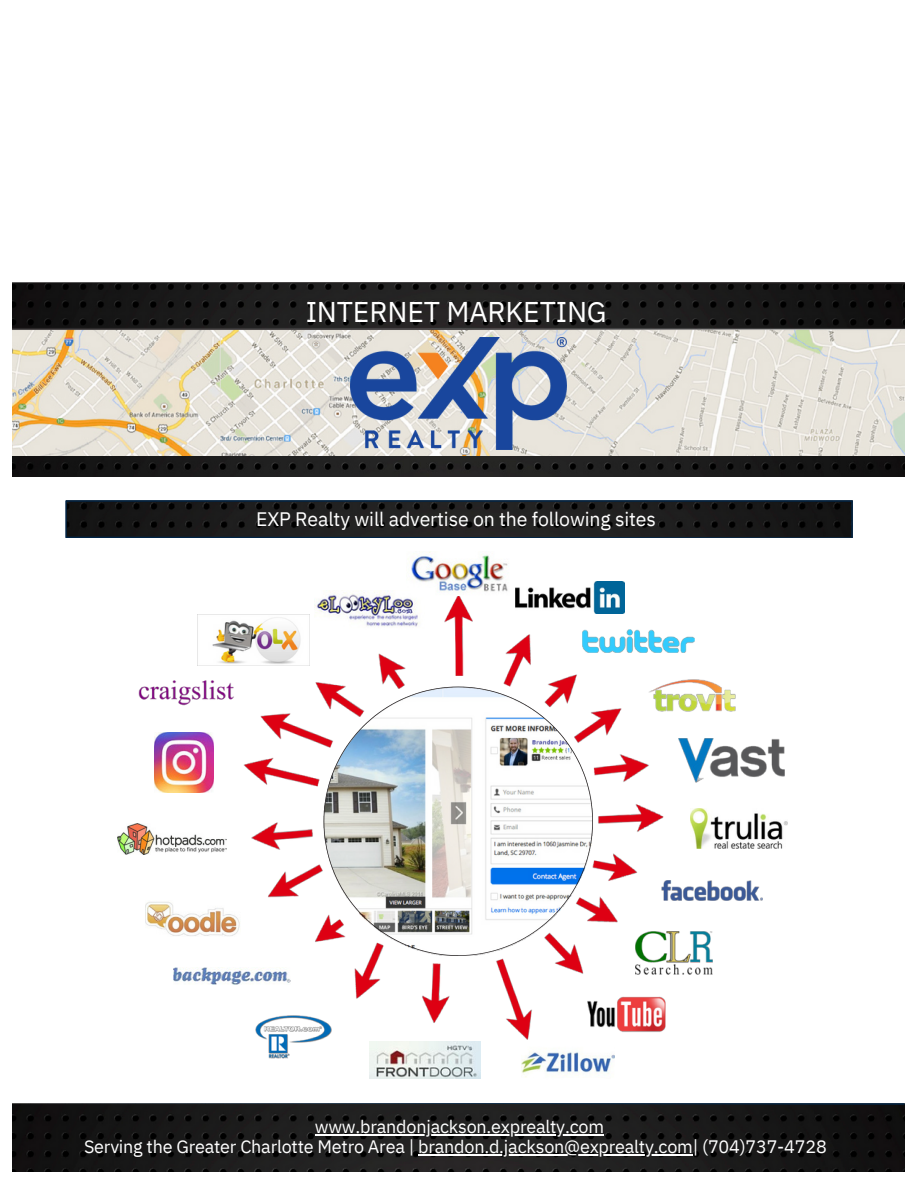
<style>
.page{position:relative;width:918px;height:1188px;background:#fff}
.page>*{position:absolute;margin:0;border:0;box-sizing:border-box;transform-origin:0 0}
.t1{font:28.5px "IBM Plex Sans";letter-spacing:-.005em;color:#fff}
.t2{font:19.5px "IBM Plex Sans";letter-spacing:-.005em;color:#fff}
.t3{font:18px/20.2px "IBM Plex Sans";letter-spacing:-.01em;color:#fff;text-align:center}
</style>
<div class="page">
<img style="left:12px;top:284px;width:892px;height:193px">
<svg style="left:12px;top:282px;width:892px;height:2px;background:#353334"></svg>
<svg style="left:12px;top:328px;width:892px;height:2px;background:#555353"></svg>
<svg style="left:65px;top:500px;width:788px;height:38px;background:#1a1c1e"></svg>
<img style="left:324px;top:687px;width:269px;height:268px">
<img style="left:445px;top:596px;width:28px;height:80px">
<img style="left:486px;top:634px;width:45px;height:59px">
<img style="left:531px;top:674px;width:46px;height:45px">
<img style="left:564px;top:686px;width:58px;height:71px">
<img style="left:592px;top:743px;width:57px;height:49px">
<img style="left:598px;top:804px;width:66px;height:28px">
<img style="left:589px;top:842px;width:49px;height:39px">
<img style="left:568px;top:881px;width:50px;height:42px">
<img style="left:531px;top:919px;width:72px;height:55px">
<img style="left:480px;top:953px;width:71px;height:100px">
<img style="left:422px;top:963px;width:28px;height:60px">
<img style="left:353px;top:936px;width:48px;height:63px">
<img style="left:315px;top:904px;width:38px;height:51px">
<img style="left:268px;top:850px;width:63px;height:70px">
<img style="left:251px;top:822px;width:62px;height:38px">
<img style="left:260px;top:713px;width:78px;height:52px">
<img style="left:298px;top:661px;width:75px;height:71px">
<img style="left:357px;top:653px;width:61px;height:46px">
<img style="left:411px;top:552px;width:97px;height:40px">
<img style="left:515px;top:582px;width:109px;height:31px">
<img style="left:583px;top:630px;width:111px;height:22px">
<img style="left:649px;top:679px;width:86px;height:33px">
<img style="left:679px;top:738px;width:105px;height:44px">
<img style="left:691px;top:809px;width:97px;height:39px">
<img style="left:661px;top:881px;width:102px;height:20px">
<img style="left:635px;top:932px;width:78px;height:43px">
<img style="left:587px;top:996px;width:79px;height:36px">
<img style="left:522px;top:1041px;width:92px;height:37px">
<img style="left:315px;top:591px;width:110px;height:36px">
<img style="left:212px;top:617px;width:97px;height:48px">
<img style="left:138px;top:680px;width:96px;height:26px">
<img style="left:118px;top:823px;width:109px;height:32px">
<img style="left:146px;top:901px;width:94px;height:35px">
<img style="left:173px;top:967px;width:117px;height:17px">
<img style="left:255px;top:1016px;width:77px;height:42px">
<img style="left:370px;top:1041px;width:110px;height:37px">
<img style="left:12px;top:1105px;width:892px;height:66px">
<svg style="left:12px;top:1103px;width:892px;height:2px;background:#1f2b38"></svg>
<img style="left:154px;top:733px;width:60px;height:59px">
<img style="left:243px;top:733px;width:85px;height:83px">
<img style="left:350px;top:337px;width:216px;height:113px">
<hr style="left:315px;top:1134px;width:45px;height:1px;background:#fff">
<hr style="left:360px;top:1134px;width:244px;height:1px;background:#fff">
<hr style="left:429px;top:1155px;width:264px;height:1px;background:#fff">
<h1 class="t1" style="left:306px;top:292px;width:303px">INTERNET MARKETING</h1>
<p class="t2" style="left:256px;top:506px;width:401px">EXP Realty will advertise on the following sites</p>
<p class="t3" style="left:84px;top:1116px;width:744px">www.brandonjackson.exprealty.com<br>Serving the Greater Charlotte Metro Area | brandon.d.jackson@exprealty.com| (704)737-4728</p>
</div>
